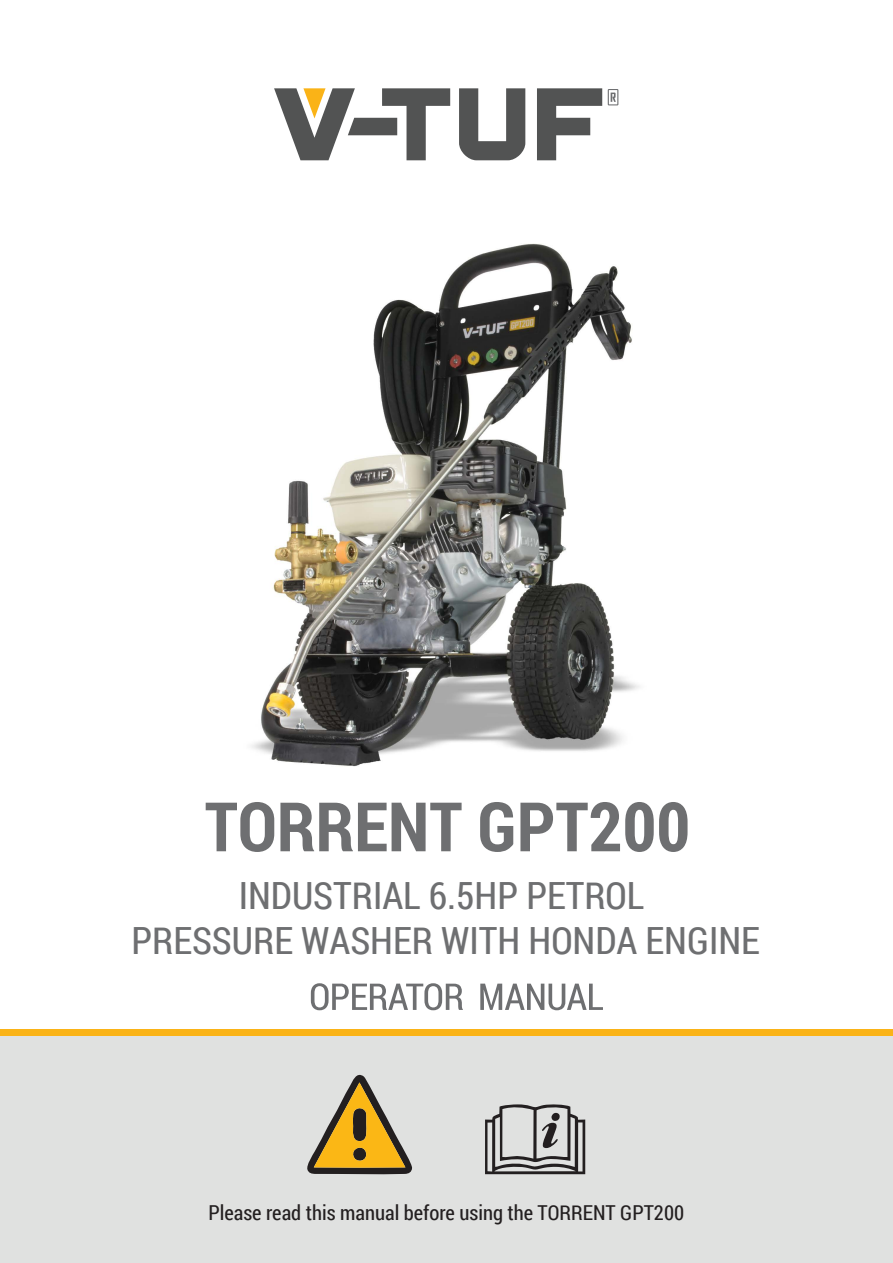
<style>
.page{position:relative;width:893px;height:1263px;background:#fff}
.page>*{position:absolute;margin:0;border:0;box-sizing:border-box;transform-origin:0 0}
.t1{font:700 68.4px "Roboto Condensed";color:#6e6f71}
.t2{font:37.5px/45px "Roboto Condensed";color:#6e6f71;text-align:center}
.t3{font:20.55px "Roboto Condensed";color:#231f20}
</style>
<div class="page">
<img style="left:251px;top:243px;width:389px;height:524px">
<div style="left:0;top:1036px;width:892px;height:227px;background:#e0e1e0"></div>
<div style="left:0;top:1029px;width:892px;height:7px;background:#fab317"></div>
<svg style="left:307px;top:1074px;width:105px;height:100px"></svg>
<svg style="left:485px;top:1104px;width:100px;height:70px"></svg>
<svg style="left:311px;top:983px;width:152px;height:27px"></svg>
<svg style="left:480px;top:984px;width:123px;height:26px"></svg>
<svg style="left:537px;top:88px;width:65px;height:72px"></svg>
<svg style="left:459px;top:88px;width:66px;height:72px"></svg>
<svg style="left:608px;top:89px;width:10px;height:16px"></svg>
<svg style="left:274px;top:88px;width:176px;height:72px"></svg>
<h1 class="t1" style="left:205px;top:779px;width:487px">TORRENT GPT200</h1>
<p class="t2" style="left:131px;top:872px;width:630px">INDUSTRIAL 6.5HP PETROL<br>PRESSURE WASHER WITH HONDA ENGINE</p>
<p class="t3" style="left:208px;top:1198px;width:477px">Please read this manual before using the TORRENT GPT200</p>
</div>
